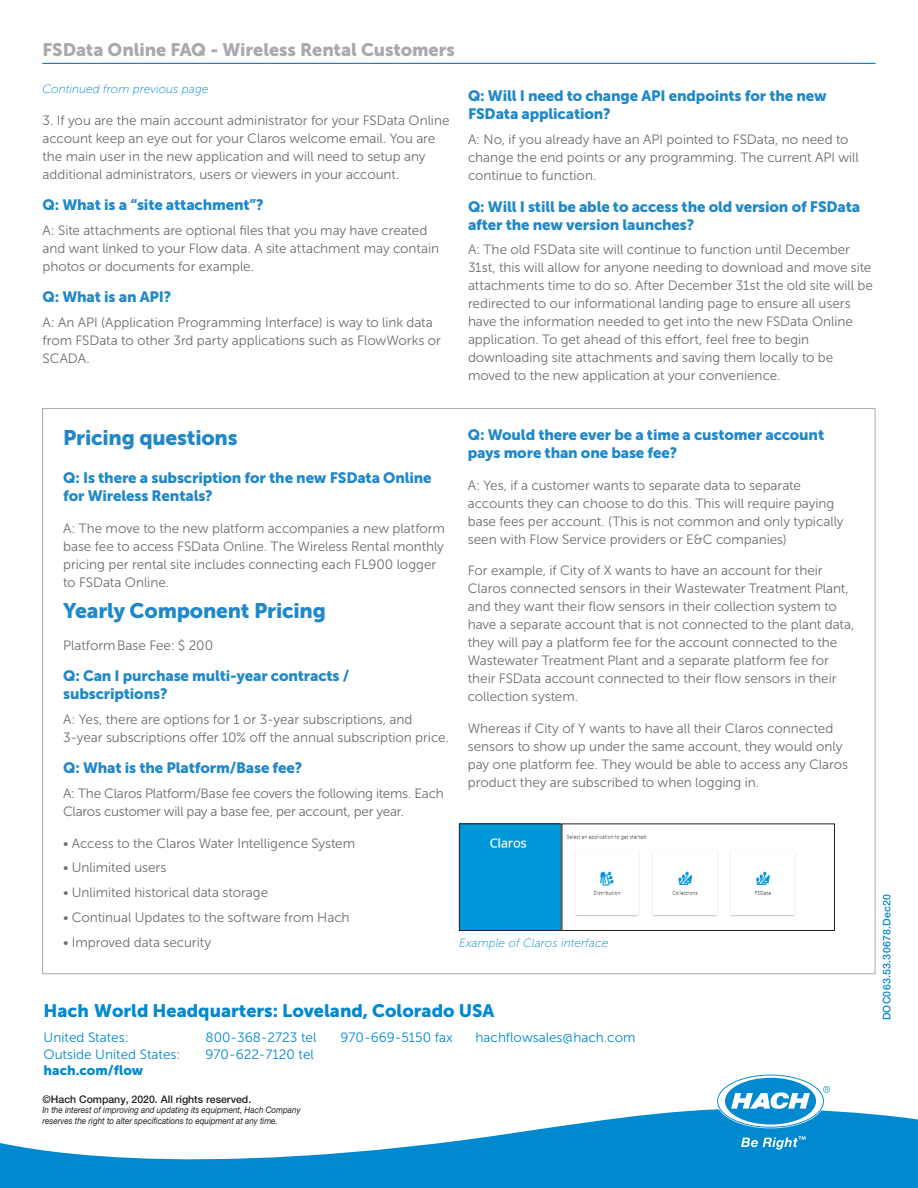
<style>
.page{position:relative;width:918px;height:1188px;background:#fff}
.page>*{position:absolute;margin:0;border:0;box-sizing:border-box;transform-origin:0 0}
.t1{font:21px "Museo Sans 900";letter-spacing:-.01em;color:#2088c9}
.t2{font:18px "Museo Sans 900";color:#0089cf}
.Running_Head_Right{font:18px "Museo Sans 900";letter-spacing:-.005em;color:#a8a9ad}
.Text_1_Gray{font:15px/18px "Museo Sans 900";letter-spacing:-.01em;color:#2088c9}
.Text_1_Gray-2{font:13.5px/18px "Museo Sans 300";letter-spacing:-.005em;color:#6c6d70}
.t3{font:13.5px "Museo Sans 300";color:#0089cf}
.t4{font:13.5px "Museo Sans 900";color:#0089cf}
.Section_Heading{font:italic 12px "Museo Sans 100";color:#0089cf}
.t5{font:500 10.5px "Helvetica Neue LTW1 G";color:#231f20}
.Doc_ID_No{font:500 10.5px "Helvetica Neue LTW1 G";letter-spacing:.025em;color:#0089cf}
.t6{font:italic 9px/10.5px "Helvetica Neue LTW1 G";color:#231f20;scale:.9 1}
</style>
<div class="page">
<img style="left:461px;top:826px;width:334px;height:103px">
<div style="left:562px;top:824px;width:273px;height:107px;border:1px solid #231f20"></div>
<div style="left:459px;top:824px;width:103px;height:107px;border:1px solid #231f20"></div>
<svg style="left:0;top:1109px;width:918px;height:79px;fill:#0089cf"></svg>
<svg style="left:718px;top:1076px;width:112px;height:51px"></svg>
<svg style="left:741px;top:1136px;width:65px;height:14px"></svg>
<hr style="left:43px;top:63px;width:832px;height:1px;background:#0089cf">
<p class="Running_Head_Right" style="left:43px;top:39px;width:414px">FSData Online FAQ - Wireless Rental Customers</p>
<p class="Section_Heading" style="left:43px;top:82px;width:168px">Continued from previous page</p>
<p class="Text_1_Gray-2" style="left:43px;top:111px;width:408px">3. If you are the main account administrator for your FSData Online account keep an eye out for your Claros welcome email. You are the main user in the new application and will need to setup any additional administrators, users or viewers in your account.</p>
<p class="Text_1_Gray" style="left:43px;top:196px;width:223px">Q: What is a “site attachment”?</p>
<p class="Text_1_Gray-2" style="left:43px;top:221px;width:398px">A: Site attachments are optional files that you may have created and want linked to your Flow data. A site attachment may contain photos or documents for example.</p>
<p class="Text_1_Gray" style="left:43px;top:288px;width:130px">Q: What is an API?</p>
<p class="Text_1_Gray-2" style="left:43px;top:314px;width:400px">A: An API (Application Programming Interface) is way to link data from FSData to other 3rd party applications such as FlowWorks or<br>SCADA.</p>
<p class="Text_1_Gray" style="left:468px;top:87px;width:360px">Q: Will I need to change API endpoints for the new<br>FSData application?</p>
<p class="Text_1_Gray-2" style="left:468px;top:131px;width:392px">A: No, if you already have an API pointed to FSData, no need to change the end points or any programming. The current API will continue to function.</p>
<p class="Text_1_Gray" style="left:468px;top:197px;width:394px">Q: Will I still be able to access the old version of FSData after the new version launches?</p>
<p class="Text_1_Gray-2" style="left:468px;top:241px;width:407px">A: The old FSData site will continue to function until December 31st, this will allow for anyone needing to download and move site attachments time to do so. After December 31st the old site will be redirected to our informational landing page to ensure all users have the information needed to get into the new FSData Online application. To get ahead of this effort, feel free to begin downloading site attachments and saving them locally to be moved to the new application at your convenience.</p>
<p class="t1" style="left:63px;top:426px;width:176px">Pricing questions</p>
<p class="Text_1_Gray" style="left:63px;top:469px;width:370px">Q: Is there a subscription for the new FSData Online for Wireless Rentals?</p>
<p class="Text_1_Gray-2" style="left:63px;top:519px;width:383px">A: The move to the new platform accompanies a new platform base fee to access FSData Online. The Wireless Rental monthly pricing per rental site includes connecting each FL900 logger to FSData Online.</p>
<p class="t1" style="left:63px;top:599px;width:264px">Yearly Component Pricing</p>
<p class="Text_1_Gray-2" style="left:63px;top:636px;width:152px">PlatformBase Fee: $ 200</p>
<p class="Text_1_Gray" style="left:63px;top:667px;width:288px">Q: Can I purchase multi-year contracts / subscriptions?</p>
<p class="Text_1_Gray-2" style="left:63px;top:710px;width:387px">A: Yes, there are options for 1 or 3-year subscriptions, and<br>3-year subscriptions offer 10% off the annual subscription price.</p>
<p class="Text_1_Gray" style="left:63px;top:759px;width:241px">Q: What is the Platform/Base fee?</p>
<p class="Text_1_Gray-2" style="left:63px;top:785px;width:382px">A: The Claros Platform/Base fee covers the following items. Each<br>Claros customer will pay a base fee, per account, per year.</p>
<p class="Text_1_Gray-2" style="left:63px;top:834px;width:294px">• Access to the Claros Water Intelligence System</p>
<p class="Text_1_Gray-2" style="left:63px;top:859px;width:105px">• Unlimited users</p>
<p class="Text_1_Gray-2" style="left:63px;top:884px;width:207px">• Unlimited historical data storage</p>
<p class="Text_1_Gray-2" style="left:63px;top:908px;width:288px">• Continual Updates to the software from Hach</p>
<p class="Text_1_Gray-2" style="left:63px;top:933px;width:150px">• Improved data security</p>
<p class="Text_1_Gray" style="left:468px;top:426px;width:358px">Q: Would there ever be a time a customer account pays more than one base fee?</p>
<p class="Text_1_Gray-2" style="left:468px;top:476px;width:377px">A: Yes, if a customer wants to separate data to separate accounts they can choose to do this. This will require paying base fees per account. (This is not common and only typically seen with Flow Service providers or E&amp;C companies)</p>
<p class="Text_1_Gray-2" style="left:468px;top:562px;width:388px">For example, if City of X wants to have an account for their Claros connected sensors in their Wastewater Treatment Plant, and they want their flow sensors in their collection system to have a separate account that is not connected to the plant data, they will pay a platform fee for the account connected to the Wastewater Treatment Plant and a separate platform fee for their FSData account connected to their flow sensors in their collection system.</p>
<p class="Text_1_Gray-2" style="left:468px;top:719px;width:382px">Whereas if City of Y wants to have all their Claros connected sensors to show up under the same account, they would only pay one platform fee. They would be able to access any Claros product they are subscribed to when logging in.</p>
<p class="Section_Heading" style="left:459px;top:937px;width:151px">Example of Claros interface</p>
<h2 class="t2" style="left:44px;top:1000px;width:452px">Hach World Headquarters: Loveland, Colorado USA</h2>
<p class="t3" style="left:44px;top:1030px;width:87px">United States:</p>
<p class="t3" style="left:206px;top:1030px;width:112px">800-368-2723 tel</p>
<p class="t3" style="left:341px;top:1030px;width:114px">970-669-5150 fax</p>
<p class="t3" style="left:476px;top:1030px;width:161px">hachflowsales@hach.com</p>
<p class="t3" style="left:44px;top:1047px;width:138px">Outside United States:</p>
<p class="t3" style="left:206px;top:1047px;width:110px">970-622-7120 tel</p>
<p class="t4" style="left:44px;top:1063px;width:101px">hach.com/flow</p>
<p class="t5" style="left:43px;top:1093px;width:210px">©Hach Company, 2020. All rights reserved.</p>
<p class="t6" style="left:43px;top:1105px;width:288px">In the interest of improving and updating its equipment, Hach Company reserves the right to alter specifications to equipment at any time.</p>
<p class="Doc_ID_No" style="left:880px;top:1020px;width:128px;rotate:-90deg">DOC063.53.30678.Dec20</p>
</div>
